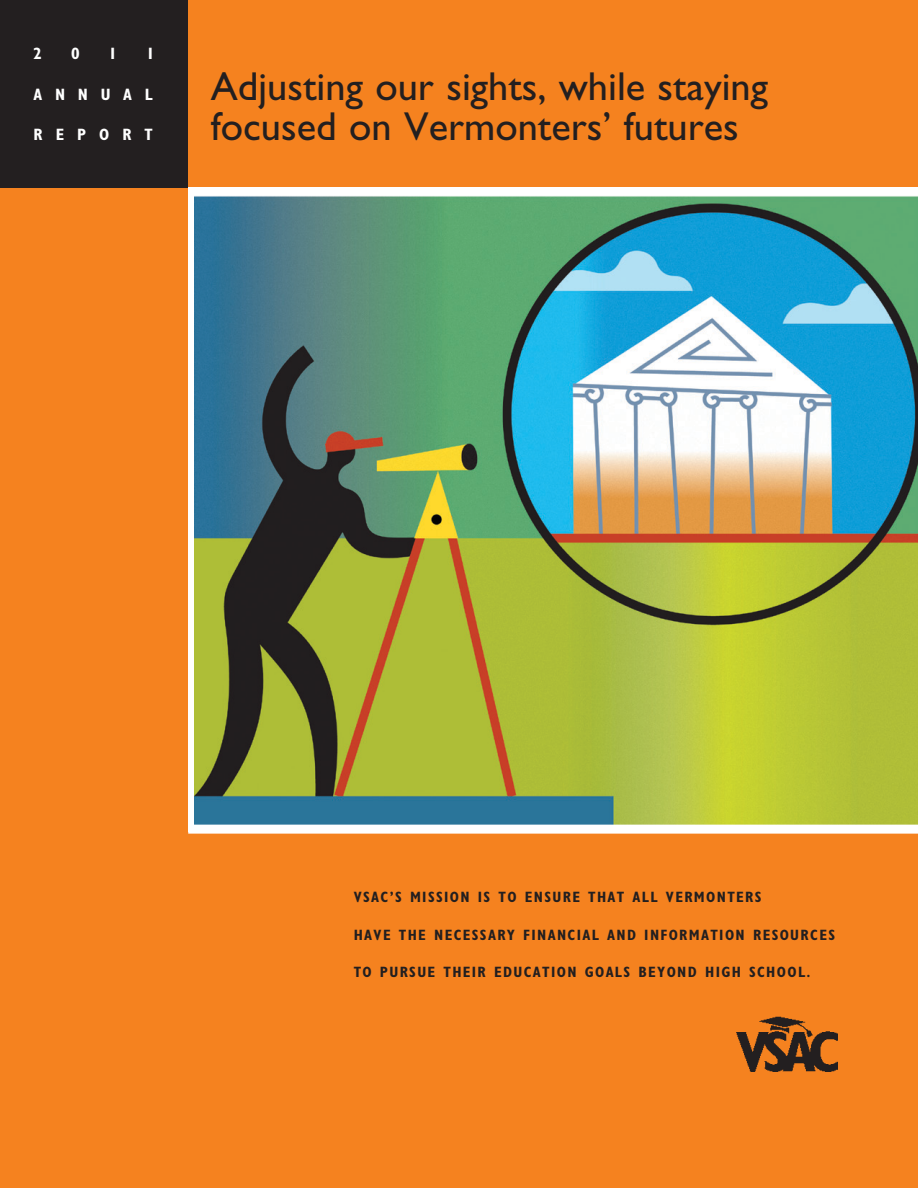
<style>
.page{position:relative;width:918px;height:1188px;background:#f5821f}
.page>*{position:absolute;margin:0;border:0;box-sizing:border-box;transform-origin:0 0}
.t1{font:40.5px/40.5px "Gill Sans Std";color:#231f20}
.t2{font:700 condensed 16.5px "Gill Sans Std";letter-spacing:.78em;color:#fff}
.t3{font:700 condensed 15px "Gill Sans Std";letter-spacing:.09em;color:#231f20}
</style>
<div class="page">
<img style="left:737px;top:1016px;width:100px;height:55px">
<div style="left:0;top:0;width:188px;height:187px;background:#231f20"></div>
<img style="left:194px;top:190px;width:724px;height:635px">
<div style="left:188px;top:825px;width:730px;height:9px;background:#fff"></div>
<p class="t2" style="left:34px;top:44px;width:10px">2</p>
<p class="t2" style="left:71px;top:44px;width:10px">0</p>
<p class="t2" style="left:109px;top:44px;width:10px">1</p>
<p class="t2" style="left:146px;top:44px;width:10px">1</p>
<p class="t2" style="left:34px;top:84px;width:121px">ANNUAL</p>
<p class="t2" style="left:34px;top:125px;width:121px">REPORT</p>
<p class="t1" style="left:211px;top:66px;width:559px">Adjusting our sights, while staying focused on Vermonters’ futures</p>
<p class="t3" style="left:354px;top:888px;width:409px">VSAC’S MISSION IS TO ENSURE THAT ALL VERMONTERS</p>
<p class="t3" style="left:354px;top:926px;width:483px">HAVE THE NECESSARY FINANCIAL AND INFORMATION RESOURCES</p>
<p class="t3" style="left:354px;top:963px;width:458px">TO PURSUE THEIR EDUCATION GOALS BEYOND HIGH SCHOOL.</p>
</div>
